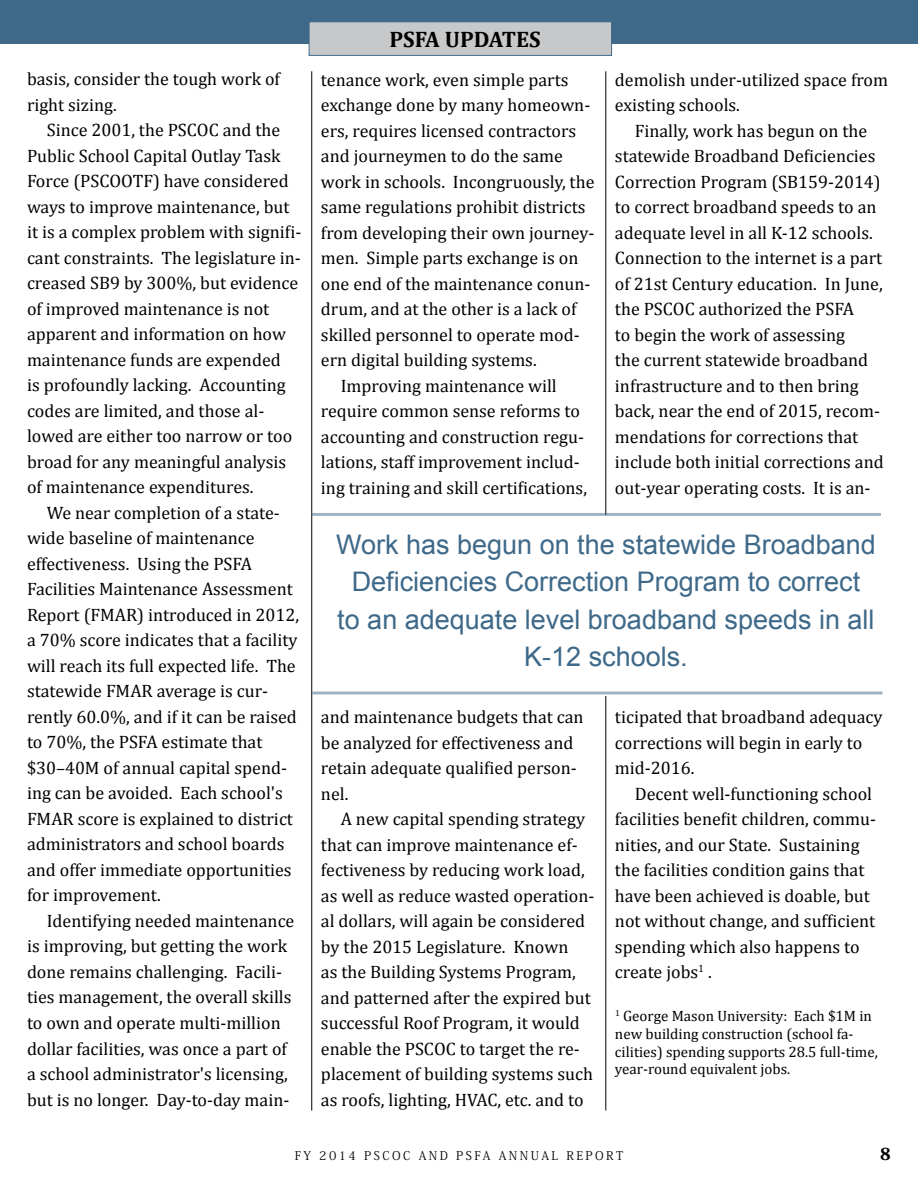
<style>
.page{position:relative;width:918px;height:1188px;background:#fff}
.page>*{position:absolute;margin:0;border:0;box-sizing:border-box;transform-origin:0 0}
.t1{font:27px/37.5px "Arial";color:#3e6989;text-align:center}
.t2{font:700 22.5px "Cambria";color:#000}
.t3{font:18px/25.5px "Cambria";color:#000}
.t4{font:800 16.5px "Koz Min Pro";color:#000}
.t5{font:15px/18px "Cambria";color:#000}
.t6{font:12px "Koz Min Pro";letter-spacing:.2em;color:#000}
</style>
<div class="page">
<div style="left:0;top:0;width:918px;height:44px;background:#3e6989"></div>
<hr style="left:311px;top:71px;width:1px;height:1040px;background:#000">
<hr style="left:606px;top:71px;width:1px;height:1040px;background:#000">
<div style="left:591px;top:516px;width:29px;height:180px;background:#fff"></div>
<hr style="left:311px;top:513px;width:570px;height:3px;background:#3e6989">
<hr style="left:312px;top:692px;width:570px;height:2px;background:#3e6989">
<div style="left:309px;top:22px;width:303px;height:34px;background:#c7c8ca;border:1px solid #3e6989"></div>
<p class="t3" style="left:27px;top:66px;width:255px">basis, consider the tough work of right sizing.</p>
<p class="t3" style="left:27px;top:117px;width:276px;text-indent:20px">Since 2001, the PSCOC and the Public School Capital Outlay Task Force (PSCOOTF) have considered ways to improve maintenance, but it is a complex problem with signifi&shy;cant constraints. The legislature in&shy;creased SB9 by 300%, but evidence of improved maintenance is not apparent and information on how maintenance funds are expended<br>is profoundly lacking. Accounting codes are limited, and those al&shy;lowed are either too narrow or too broad for any meaningful analysis of maintenance expenditures.</p>
<p class="t3" style="left:27px;top:500px;width:274px;text-indent:20px">We near completion of a state&shy;wide baseline of maintenance effectiveness. Using the PSFA<br>Facilities Maintenance Assessment<br>Report (FMAR) introduced in 2012, a 70% score indicates that a facility will reach its full expected life. The statewide FMAR average is cur&shy;rently 60.0%, and if it can be raised to 70%, the PSFA estimate that $30–40M of annual capital spend&shy;ing can be avoided. Each school's<br>FMAR score is explained to district administrators and school boards and offer immediate opportunities for improvement.</p>
<p class="t3" style="left:27px;top:908px;width:269px;text-indent:20px">Identifying needed maintenance is improving, but getting the work done remains challenging. Facili&shy;ties management, the overall skills to own and operate multi-million dollar facilities, was once a part of a school administrator's licensing, but is no longer. Day-to-day main-</p>
<p class="t2" style="left:389px;top:23px;width:153px">PSFA UPDATES</p>
<p class="t3" style="left:321px;top:67px;width:249px">tenance work, even simple parts</p>
<p class="t3" style="left:321px;top:92px;width:271px">exchange done by many homeown-</p>
<p class="t3" style="left:321px;top:118px;width:257px">ers, requires licensed contractors</p>
<p class="t3" style="left:321px;top:143px;width:244px">and journeymen to do the same</p>
<p class="t3" style="left:321px;top:169px;width:275px">work in schools. Incongruously, the</p>
<p class="t3" style="left:321px;top:194px;width:266px">same regulations prohibit districts</p>
<p class="t3" style="left:321px;top:220px;width:275px">from developing their own journey-</p>
<p class="t3" style="left:321px;top:245px;width:259px">men. Simple parts exchange is on</p>
<p class="t3" style="left:321px;top:271px;width:271px">one end of the maintenance conun-</p>
<p class="t3" style="left:321px;top:296px;width:257px">drum, and at the other is a lack of</p>
<p class="t3" style="left:321px;top:322px;width:260px">skilled personnel to operate mod-</p>
<p class="t3" style="left:321px;top:347px;width:217px">ern digital building systems.</p>
<p class="t3" style="left:341px;top:373px;width:218px">Improving maintenance will</p>
<p class="t3" style="left:321px;top:398px;width:261px">require common sense reforms to</p>
<p class="t3" style="left:321px;top:424px;width:265px">accounting and construction regu-</p>
<p class="t3" style="left:321px;top:449px;width:260px">lations, staff improvement includ-</p>
<p class="t3" style="left:321px;top:475px;width:268px">ing training and skill certifications,</p>
<p class="t3" style="left:615px;top:67px;width:275px">demolish under-utilized space from existing schools.</p>
<p class="t3" style="left:615px;top:118px;width:270px;text-indent:20px">Finally, work has begun on the statewide Broadband Deficiencies Correction Program (SB159-2014) to correct broadband speeds to an adequate level in all K-12 schools.<br>Connection to the internet is a part of 21st Century education. In June, the PSCOC authorized the PSFA<br>to begin the work of assessing<br>the current statewide broadband infrastructure and to then bring back, near the end of 2015, recom&shy;mendations for corrections that include both initial corrections and out-year operating costs. It is an-</p>
<h1 class="t1" style="left:336px;top:525px;width:541px">Work has begun on the statewide Broadband Deficiencies Correction Program to correct<br>to an adequate level broadband speeds in all K-12 schools.</h1>
<p class="t3" style="left:321px;top:704px;width:264px">and maintenance budgets that can be analyzed for effectiveness and retain adequate qualified person&shy;nel.</p>
<p class="t3" style="left:321px;top:806px;width:275px;text-indent:20px">A new capital spending strategy that can improve maintenance ef&shy;fectiveness by reducing work load, as well as reduce wasted operation&shy;al dollars, will again be considered by the 2015 Legislature. Known<br>as the Building Systems Program, and patterned after the expired but successful Roof Program, it would enable the PSCOC to target the re&shy;placement of building systems such as roofs, lighting, HVAC, etc. and to</p>
<p class="t3" style="left:615px;top:704px;width:269px">ticipated that broadband adequacy corrections will begin in early to mid-2016.</p>
<p class="t3" style="left:615px;top:781px;width:263px;text-indent:20px">Decent well-functioning school facilities benefit children, commu&shy;nities, and our State. Sustaining the facilities condition gains that have been achieved is doable, but not without change, and sufficient spending which also happens to create jobs<sup>1</sup> .</p>
<p class="t5" style="left:615px;top:1007px;width:264px"><sup>1</sup> George Mason University: Each $1M in new building construction (school fa&shy;cilities) spending supports 28.5 full-time,</p>
<p class="t5" style="left:615px;top:1060px;width:177px">year-round equivalent jobs.</p>
<p class="t6" style="left:295px;top:1147px;width:181px">FY 2014 PSCOC AND PSFA</p>
<p class="t6" style="left:499px;top:1147px;width:11px">ANN</p>
<p class="t6" style="left:531px;top:1147px;width:94px">UA L REPO RT</p>
<p class="t4" style="left:880px;top:1142px;width:12px">8</p>
</div>
